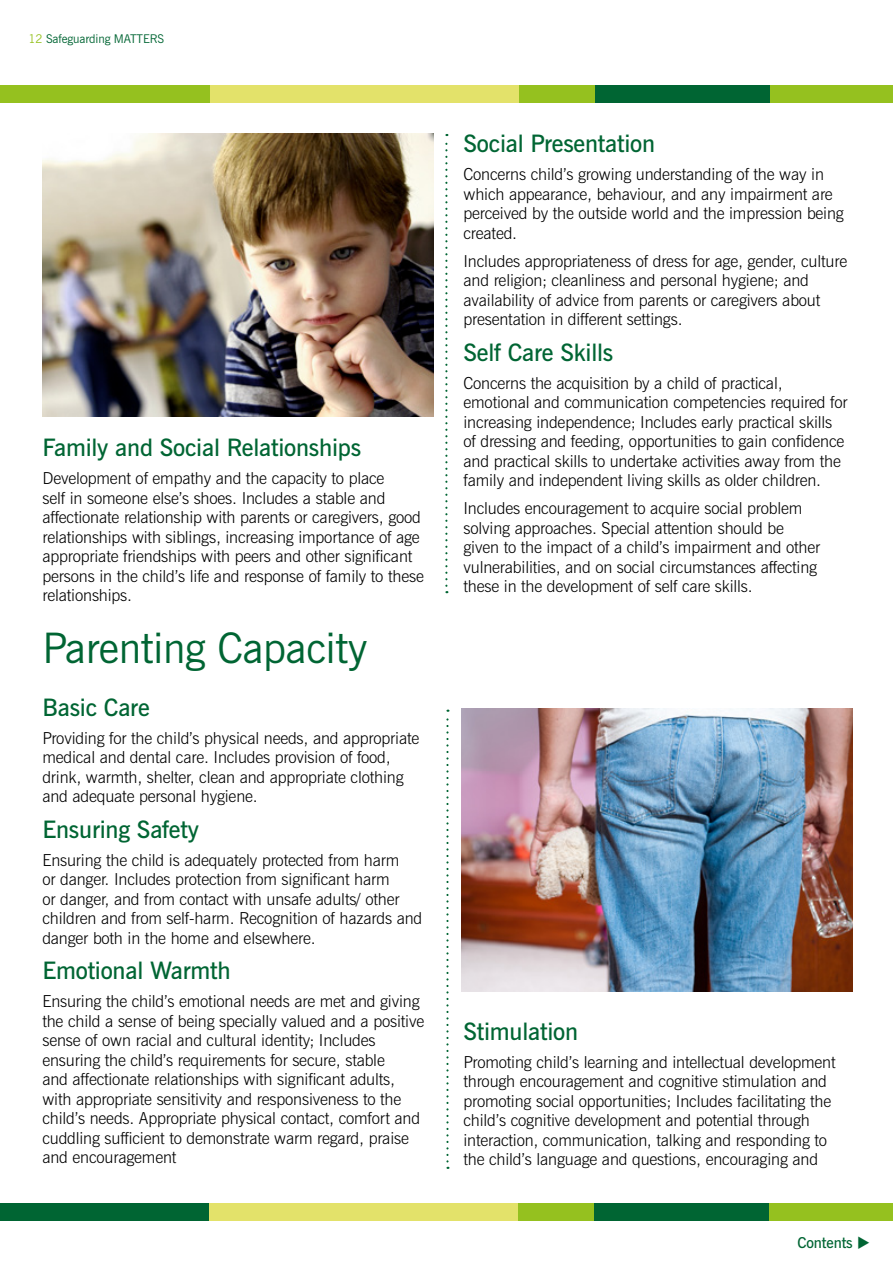
<style>
.page{position:relative;width:893px;height:1263px;background:#fff}
.page>*{position:absolute;margin:0;border:0;box-sizing:border-box;transform-origin:0 0}
.sub2{font:42px "News Gothic BT";letter-spacing:-.01em;color:#006533}
.Sub_heading{font:600 24px "News Gothic BT";letter-spacing:-.01em;color:#006533}
.Body_copy{font:300 16.5px/19.5px "News Gothic BT";letter-spacing:-.01em;color:#000}
.body_heading{font:600 15px "News Gothic BT";letter-spacing:-.01em;color:#006533}
.t1{font:12px "News Gothic BT";letter-spacing:-.01em;color:#006533}
.s1{color:#95c11f}
</style>
<div class="page">
<div style="left:711px;top:1203px;width:182px;height:17px;background:#95c11f"></div>
<div style="left:0;top:1203px;width:211px;height:17px;background:#006533"></div>
<div style="left:511px;top:1203px;width:83px;height:17px;background:#95c11f"></div>
<div style="left:209px;top:1203px;width:309px;height:17px;background:#e3e26a"></div>
<div style="left:594px;top:1203px;width:174px;height:17px;background:#006533"></div>
<img style="left:42px;top:134px;width:392px;height:283px">
<img style="left:461px;top:708px;width:392px;height:283px">
<svg style="left:445px;top:134px;width:2px;height:459px"></svg>
<svg style="left:446px;top:710px;width:3px;height:451px"></svg>
<div style="left:712px;top:85px;width:181px;height:17px;background:#95c11f"></div>
<div style="left:0;top:85px;width:213px;height:17px;background:#95c11f"></div>
<div style="left:512px;top:85px;width:83px;height:17px;background:#95c11f"></div>
<div style="left:210px;top:85px;width:309px;height:17px;background:#e3e26a"></div>
<div style="left:595px;top:85px;width:175px;height:17px;background:#006533"></div>
<p class="t1" style="left:28px;top:32px;width:137px"><span class="s1">12</span> Safeguarding MATTERS</p>
<p class="Sub_heading" style="left:43px;top:433px;width:320px">Family and Social Relationships</p>
<p class="Body_copy" style="left:43px;top:469px;width:383px">Development of empathy and the capacity to place<br>self in someone else’s shoes. Includes a stable and affectionate relationship with parents or caregivers, good relationships with siblings, increasing importance of age appropriate friendships with peers and other significant persons in the child’s life and response of family to these relationships.</p>
<p class="sub2" style="left:42px;top:623px;width:326px">Parenting Capacity</p>
<p class="Sub_heading" style="left:42px;top:692px;width:109px">Basic Care</p>
<p class="Body_copy" style="left:42px;top:728px;width:378px">Providing for the child’s physical needs, and appropriate medical and dental care. Includes provision of food, drink, warmth, shelter, clean and appropriate clothing and adequate personal hygiene.</p>
<p class="Sub_heading" style="left:42px;top:814px;width:158px">Ensuring Safety</p>
<p class="Body_copy" style="left:42px;top:850px;width:381px">Ensuring the child is adequately protected from harm<br>or danger. Includes protection from significant harm<br>or danger, and from contact with unsafe adults/ other children and from self-harm. Recognition of hazards and danger both in the home and elsewhere.</p>
<p class="Sub_heading" style="left:42px;top:956px;width:190px">Emotional Warmth</p>
<p class="Body_copy" style="left:42px;top:991px;width:383px">Ensuring the child’s emotional needs are met and giving the child a sense of being specially valued and a positive sense of own racial and cultural identity; Includes ensuring the child’s requirements for secure, stable<br>and affectionate relationships with significant adults, with appropriate sensitivity and responsiveness to the child’s needs. Appropriate physical contact, comfort and cuddling sufficient to demonstrate warm regard, praise and encouragement</p>
<p class="Sub_heading" style="left:463px;top:129px;width:193px">Social Presentation</p>
<p class="Body_copy" style="left:463px;top:165px;width:382px">Concerns child’s growing understanding of the way in which appearance, behaviour, and any impairment are perceived by the outside world and the impression being created.</p>
<p class="Body_copy" style="left:463px;top:251px;width:385px">Includes appropriateness of dress for age, gender, culture and religion; cleanliness and personal hygiene; and availability of advice from parents or caregivers about presentation in different settings.</p>
<p class="Sub_heading" style="left:463px;top:338px;width:151px">Self Care Skills</p>
<p class="Body_copy" style="left:463px;top:373px;width:386px">Concerns the acquisition by a child of practical, emotional and communication competencies required for increasing independence; Includes early practical skills of dressing and feeding, opportunities to gain confidence and practical skills to undertake activities away from the family and independent living skills as older children.</p>
<p class="Body_copy" style="left:463px;top:499px;width:358px">Includes encouragement to acquire social problem solving approaches. Special attention should be given to the impact of a child’s impairment and other vulnerabilities, and on social circumstances affecting these in the development of self care skills.</p>
<p class="Sub_heading" style="left:463px;top:1016px;width:116px">Stimulation</p>
<p class="Body_copy" style="left:463px;top:1052px;width:374px">Promoting child’s learning and intellectual development through encouragement and cognitive stimulation and promoting social opportunities; Includes facilitating the child’s cognitive development and potential through interaction, communication, talking and responding to the child’s language and questions, encouraging and</p>
<p class="body_heading" style="left:797px;top:1234px;width:74px">Contents ◆</p>
</div>
